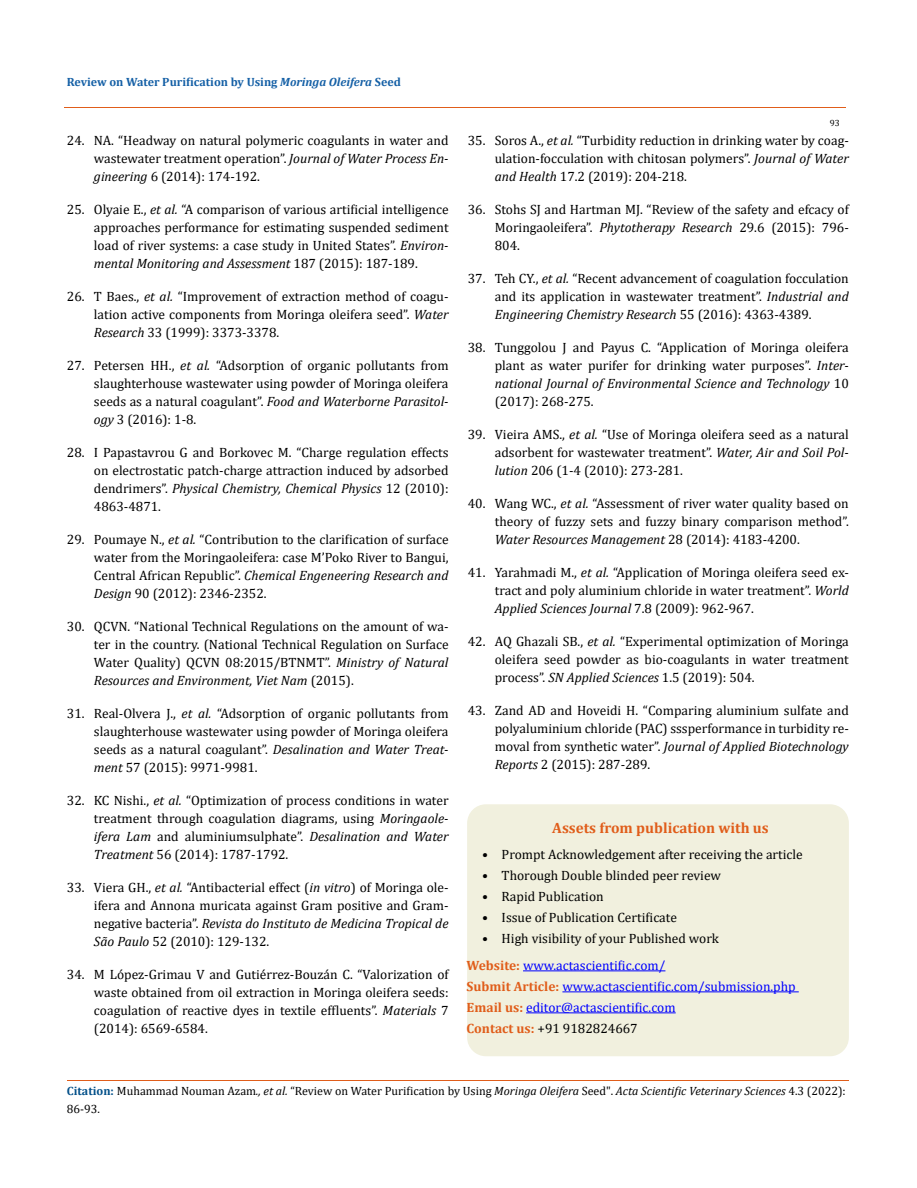
<style>
.page{position:relative;width:917px;height:1188px;background:#fff}
.page>*{position:absolute;margin:0;border:0;box-sizing:border-box;transform-origin:0 0}
.t1{font:700 15px "Cambria";color:#e05d1a}
.t2{font:13.5px/18px "Cambria";color:#000;text-align:justify}
.t3{font:13.5px/21px "Cambria";color:#00f}
.t4{font:12px/18px "Cambria";color:#000}
.t5{font:700 12px "Cambria";color:#1560a6}
.t6{font:9px "Cambria";color:#000}
.s1{font-style:italic}
.s2{font-weight:700;color:#e05d1a}
.s3{color:#000}
.s4{font-weight:700;color:#035089}
</style>
<div class="page">
<div style="left:468px;top:805px;width:380px;height:250px;background:#f1f0de;border-radius:18px"></div>
<div style="left:467px;top:804px;width:381px;height:252px;border:2px solid #f1f0de;border-radius:18px"></div>
<hr style="left:523px;top:970px;width:142px;height:1px;background:#00f">
<hr style="left:562px;top:991px;width:236px;height:1px;background:#00f">
<hr style="left:526px;top:1012px;width:149px;height:1px;background:#00f">
<hr style="left:64px;top:108px;width:781px;height:1px;background:#e05d1a">
<hr style="left:67px;top:1080px;width:781px;height:1px;background:#e05d1a">
<p class="t5" style="left:67px;top:73px;width:335px">Review on Water Purification by Using <span class="s1">Moringa Oleifera</span> Seed</p>
<p class="t2" style="left:94px;top:132px;width:356px;text-indent:-27px">24. NA. “Headway on natural polymeric coagulants in water and wastewater treatment operation”. <span class="s1">Journal of Water Process En&shy;gineering</span> 6 (2014): 174-192.</p>
<p class="t2" style="left:94px;top:201px;width:356px;text-indent:-27px">25. Olyaie E., <span class="s1">et al.</span> “A comparison of various artificial intelligence approaches performance for estimating suspended sediment load of river systems: a case study in United States”. <span class="s1">Environ&shy;mental Monitoring and Assessment</span> 187 (2015): 187-189.</p>
<p class="t2" style="left:94px;top:288px;width:356px;text-indent:-27px">26. T Baes., <span class="s1">et al.</span> “Improvement of extraction method of coagu&shy;lation active components from Moringa oleifera seed”. <span class="s1">Water Research</span> 33 (1999): 3373-3378.</p>
<p class="t2" style="left:94px;top:357px;width:356px;text-indent:-27px">27. Petersen HH., <span class="s1">et al.</span> “Adsorption of organic pollutants from slaughterhouse wastewater using powder of Moringa oleifera seeds as a natural coagulant”. <span class="s1">Food and Waterborne Parasitol&shy;ogy</span> 3 (2016): 1-8.</p>
<p class="t2" style="left:94px;top:444px;width:356px;text-indent:-27px">28. I Papastavrou G and Borkovec M. “Charge regulation effects on electrostatic patch-charge attraction induced by adsorbed dendrimers”. <span class="s1">Physical Chemistry, Chemical Physics</span> 12 (2010):<br>4863-4871.</p>
<p class="t2" style="left:94px;top:531px;width:356px;text-indent:-27px">29. Poumaye N., <span class="s1">et al.</span> “Contribution to the clarification of surface water from the Moringaoleifera: case M’Poko River to Bangui, Central African Republic”. <span class="s1">Chemical Engeneering Research and Design</span> 90 (2012): 2346-2352.</p>
<p class="t2" style="left:94px;top:618px;width:356px;text-indent:-27px">30. QCVN. “National Technical Regulations on the amount of wa&shy;ter in the country. (National Technical Regulation on Surface Water Quality) QCVN 08:2015/BTNMT”. <span class="s1">Ministry of Natural Resources and Environment, Viet Nam</span> (2015).</p>
<p class="t2" style="left:94px;top:705px;width:356px;text-indent:-27px">31. Real-Olvera J., <span class="s1">et al.</span> “Adsorption of organic pollutants from slaughterhouse wastewater using powder of Moringa oleifera seeds as a natural coagulant”. <span class="s1">Desalination and Water Treat&shy;ment</span> 57 (2015): 9971-9981.</p>
<p class="t2" style="left:94px;top:792px;width:356px;text-indent:-27px">32. KC Nishi., <span class="s1">et al.</span> “Optimization of process conditions in water treatment through coagulation diagrams, using <span class="s1">Moringaole&shy;ifera Lam</span> and aluminiumsulphate”. <span class="s1">Desalination and Water Treatment</span> 56 (2014): 1787-1792.</p>
<p class="t2" style="left:94px;top:879px;width:356px;text-indent:-27px">33. Viera GH., <span class="s1">et al.</span> “Antibacterial effect (<span class="s1">in vitro</span>) of Moringa ole&shy;ifera and Annona muricata against Gram positive and Gram&shy;negative bacteria”. <span class="s1">Revista do Instituto de Medicina Tropical de São Paulo</span> 52 (2010): 129-132.</p>
<p class="t2" style="left:94px;top:966px;width:356px;text-indent:-27px">34. M López-Grimau V and Gutiérrez-Bouzán C. “Valorization of waste obtained from oil extraction in Moringa oleifera seeds: coagulation of reactive dyes in textile effluents”. <span class="s1">Materials</span> 7 (2014): 6569-6584.</p>
<p class="t6" style="left:829px;top:118px;width:11px">93</p>
<p class="t2" style="left:495px;top:132px;width:355px;text-indent:-27px">35. Soros A., <span class="s1">et al.</span> “Turbidity reduction in drinking water by coag&shy;ulation-focculation with chitosan polymers”. <span class="s1">Journal of Water and Health</span> 17.2 (2019): 204-218.</p>
<p class="t2" style="left:495px;top:200px;width:355px;text-indent:-27px">36. Stohs SJ and Hartman MJ. “Review of the safety and efcacy of Moringaoleifera”. <span class="s1">Phytotherapy Research</span> 29.6 (2015): 796- 804.</p>
<p class="t2" style="left:495px;top:269px;width:355px;text-indent:-27px">37. Teh CY., <span class="s1">et al.</span> “Recent advancement of coagulation focculation and its application in wastewater treatment”. <span class="s1">Industrial and Engineering Chemistry Research</span> 55 (2016): 4363-4389.</p>
<p class="t2" style="left:495px;top:338px;width:355px;text-indent:-27px">38. Tunggolou J and Payus C. “Application of Moringa oleifera plant as water purifer for drinking water purposes”. <span class="s1">Inter&shy;national Journal of Environmental Science and Technology</span> 10 (2017): 268-275.</p>
<p class="t2" style="left:495px;top:425px;width:355px;text-indent:-27px">39. Vieira AMS., <span class="s1">et al.</span> “Use of Moringa oleifera seed as a natural adsorbent for wastewater treatment”. <span class="s1">Water, Air and Soil Pol&shy;lution</span> 206 (1-4 (2010): 273-281.</p>
<p class="t2" style="left:495px;top:494px;width:355px;text-indent:-27px">40. Wang WC., <span class="s1">et al.</span> “Assessment of river water quality based on theory of fuzzy sets and fuzzy binary comparison method”.<br><span class="s1">Water Resources Management</span> 28 (2014): 4183-4200.</p>
<p class="t2" style="left:495px;top:563px;width:355px;text-indent:-27px">41. Yarahmadi M., <span class="s1">et al.</span> “Application of Moringa oleifera seed ex&shy;tract and poly aluminium chloride in water treatment”. <span class="s1">World Applied Sciences Journal</span> 7.8 (2009): 962-967.</p>
<p class="t2" style="left:495px;top:632px;width:355px;text-indent:-27px">42. AQ Ghazali SB., <span class="s1">et al.</span> “Experimental optimization of Moringa oleifera seed powder as bio-coagulants in water treatment process”. <span class="s1">SN Applied Sciences</span> 1.5 (2019): 504.</p>
<p class="t2" style="left:495px;top:701px;width:355px;text-indent:-27px">43. Zand AD and Hoveidi H. “Comparing aluminium sulfate and polyaluminium chloride (PAC) sssperformance in turbidity re&shy;moval from synthetic water”. <span class="s1">Journal of Applied Biotechnology Reports</span> 2 (2015): 287-289.</p>
<p class="t1" style="left:552px;top:818px;width:218px">Assets from publication with us</p>
<p class="t2" style="left:482px;top:845px;width:322px">• Prompt Acknowledgement after receiving the article</p>
<p class="t2" style="left:482px;top:866px;width:240px">• Thorough Double blinded peer review</p>
<p class="t2" style="left:482px;top:887px;width:123px">• Rapid Publication</p>
<p class="t2" style="left:482px;top:908px;width:196px">• Issue of Publication Certificate</p>
<p class="t2" style="left:482px;top:929px;width:238px">• High visibility of your Published work</p>
<p class="t3" style="left:466px;top:955px;width:330px"><span class="s2">Website:</span> www.actascientific.com/<br><span class="s2">Submit Article:</span> www.actascientific.com/submission.php <span class="s2">Email us:</span> editor@actascientific.com<br><span class="s2">Contact us:</span> <span class="s3">+91 9182824667</span></p>
<p class="t4" style="left:67px;top:1082px;width:780px"><span class="s4">Citation:</span> Muhammad Nouman Azam<span class="s1">., et al.</span> “Review on Water Purification by Using <span class="s1">Moringa Oleifera</span> Seed". <span class="s1">Acta Scientific Veterinary Sciences</span> 4.3 (2022):<br>86-93.</p>
</div>
